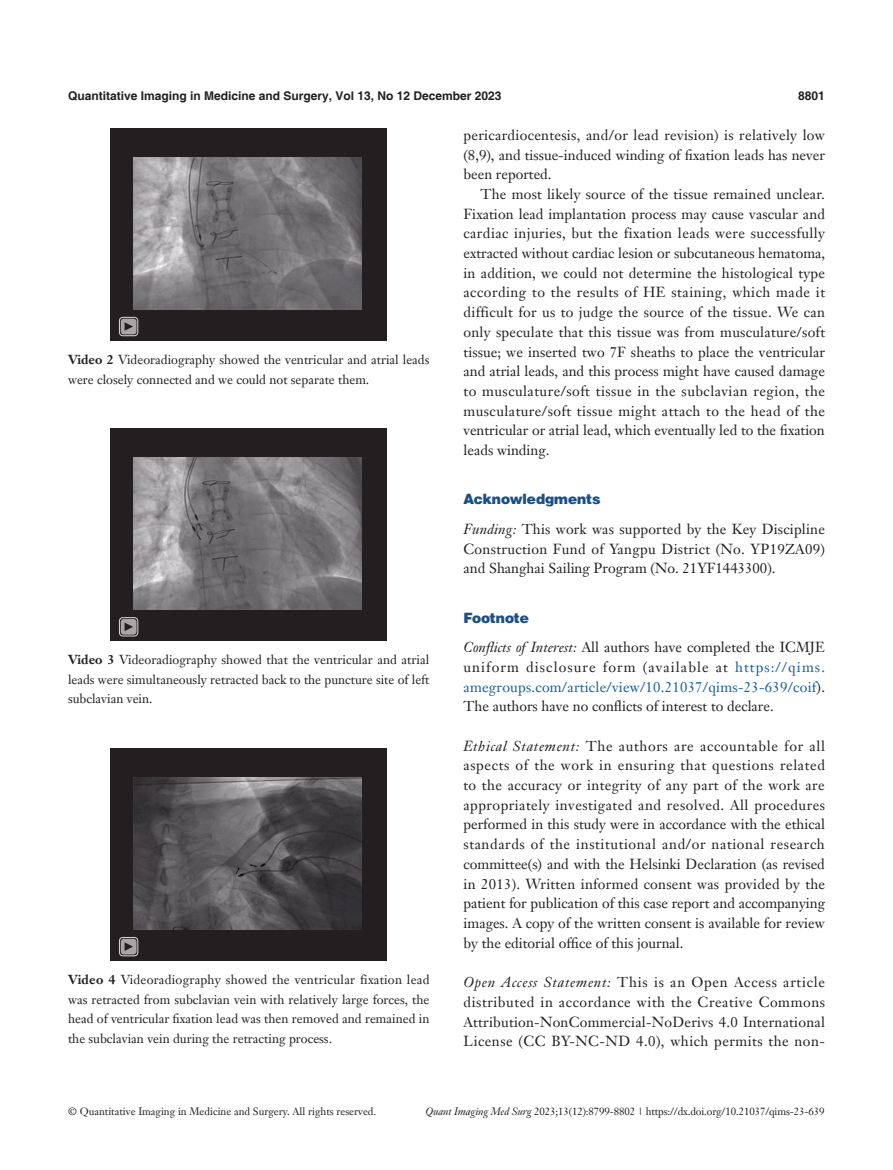
<style>
.page{position:relative;width:893px;height:1170px;background:#fff}
.page>*{position:absolute;margin:0;border:0;box-sizing:border-box;transform-origin:0 0}
.t1{font:14.25px/19.6px "Janson Text LT";color:#231f20;text-align:justify}
.t2{font:900 14.25px "Helvetica";color:#1c5085}
.t3{font:12.75px/19.5px "Janson Text LT";color:#231f20;text-align:justify}
.t4{font:700 12px "Helvetica";color:#231f20}
.t5{font:10.5px "Janson Text LT";color:#231f20}
.s1{font-weight:700}
.s2{font-style:italic}
.s3{color:#175d9e}
</style>
<div class="page">
<div style="left:111px;top:428px;width:276px;height:212px;background:#231f20"></div>
<div style="left:119px;top:617px;width:19px;height:19px;border:1px solid #fff;border-radius:3px"></div>
<svg style="left:121px;top:619px;width:15px;height:15px"></svg>
<svg style="left:125px;top:622px;width:8px;height:9px"></svg>
<img style="left:134px;top:457px;width:228px;height:152px">
<div style="left:111px;top:747px;width:276px;height:213px;background:#231f20"></div>
<div style="left:119px;top:937px;width:19px;height:19px;border:1px solid #fff;border-radius:3px"></div>
<svg style="left:121px;top:938px;width:15px;height:16px"></svg>
<svg style="left:125px;top:942px;width:8px;height:8px"></svg>
<img style="left:134px;top:777px;width:228px;height:152px">
<div style="left:111px;top:128px;width:276px;height:212px;background:#231f20"></div>
<div style="left:119px;top:317px;width:19px;height:19px;border:1px solid #fff;border-radius:3px"></div>
<svg style="left:121px;top:318px;width:15px;height:16px"></svg>
<svg style="left:125px;top:322px;width:8px;height:9px"></svg>
<img style="left:134px;top:157px;width:228px;height:152px">
<p class="t4" style="left:68px;top:88px;width:435px">Quantitative Imaging in Medicine and Surgery, Vol 13, No 12 December 2023</p>
<p class="t4" style="left:798px;top:88px;width:28px">8801</p>
<p class="t3" style="left:68px;top:350px;width:363px"><span class="s1">Video 2</span> Videoradiography showed the ventricular and atrial leads were closely connected and we could not separate them.</p>
<p class="t3" style="left:68px;top:650px;width:363px"><span class="s1">Video 3</span> Videoradiography showed that the ventricular and atrial leads were simultaneously retracted back to the puncture site of left subclavian vein.</p>
<p class="t3" style="left:68px;top:969px;width:363px"><span class="s1">Video 4</span> Videoradiography showed the ventricular fixation lead was retracted from subclavian vein with relatively large forces, the head of ventricular fixation lead was then removed and remained in the subclavian vein during the retracting process.</p>
<p class="t1" style="left:463px;top:125px;width:363px">pericardiocentesis, and/or lead revision) is relatively low (8,9), and tissue-induced winding of fixation leads has never been reported.</p>
<p class="t1" style="left:463px;top:184px;width:363px;text-indent:17px">The most likely source of the tissue remained unclear.<br>Fixation lead implantation process may cause vascular and cardiac injuries, but the fixation leads were successfully extracted without cardiac lesion or subcutaneous hematoma, in addition, we could not determine the histological type according to the results of HE staining, which made it difficult for us to judge the source of the tissue. We can only speculate that this tissue was from musculature/soft tissue; we inserted two 7F sheaths to place the ventricular and atrial leads, and this process might have caused damage to musculature/soft tissue in the subclavian region, the musculature/soft tissue might attach to the head of the ventricular or atrial lead, which eventually led to the fixation leads winding.</p>
<p class="t2" style="left:463px;top:490px;width:139px">Acknowledgments</p>
<p class="t1" style="left:463px;top:519px;width:363px"><span class="s2">Funding:</span> This work was supported by the Key Discipline Construction Fund of Yangpu District (No. YP19ZA09) and Shanghai Sailing Program (No. 21YF1443300).</p>
<p class="t2" style="left:463px;top:608px;width:67px">Footnote</p>
<p class="t1" style="left:463px;top:637px;width:363px"><span class="s2">Conflicts of Interest:</span> All authors have completed the ICMJE uniform disclosure form (available at <span class="s3">https://qims. amegroups.com/article/view/10.21037/qims-23-639/coif</span>).<br>The authors have no conflicts of interest to declare.</p>
<p class="t1" style="left:463px;top:735px;width:363px"><span class="s2">Ethical Statement:</span> The authors are accountable for all aspects of the work in ensuring that questions related to the accuracy or integrity of any part of the work are appropriately investigated and resolved. All procedures performed in this study were in accordance with the ethical standards of the institutional and/or national research committee(s) and with the Helsinki Declaration (as revised in 2013). Written informed consent was provided by the patient for publication of this case report and accompanying images. A copy of the written consent is available for review by the editorial office of this journal.</p>
<p class="t1" style="left:463px;top:972px;width:363px"><span class="s2">Open Access Statement:</span> This is an Open Access article distributed in accordance with the Creative Commons Attribution-NonCommercial-NoDerivs 4.0 International License (CC BY-NC-ND 4.0), which permits the non-</p>
<p class="t5" style="left:68px;top:1104px;width:310px">© Quantitative Imaging in Medicine and Surgery. All rights reserved.</p>
<p class="t5" style="left:425px;top:1104px;width:401px"><span class="s2">Quant Imaging Med Surg</span> 2023;13(12):8799-8802 | https://dx.doi.org/10.21037/qims-23-639</p>
</div>
